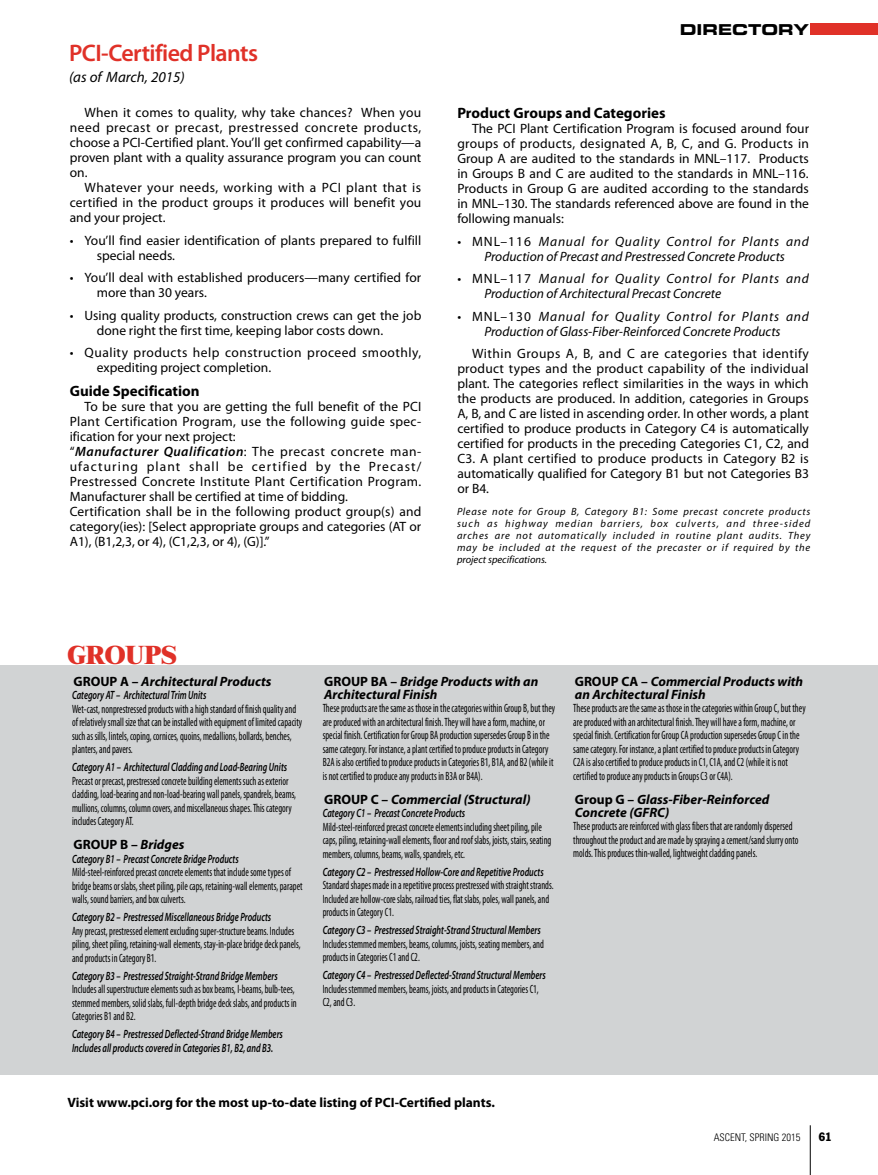
<style>
.page{position:relative;width:878px;height:1175px;background:#fff}
.page>*{position:absolute;margin:0;border:0;box-sizing:border-box;transform-origin:0 0}
.t1{font:800 25.5px "Times LT Std";color:#e03128}
.t2{font:600 24px "Myriad Pro";letter-spacing:-.025em;color:#e03128}
.t3{font:700 15px "Myriad Pro";color:#000}
.t4{font:italic 15px "Myriad Pro";color:#000}
.t5{font:15px "Eurostile LT Std Bold Ex 2";color:#000}
.t6{font:13.5px/15px "Myriad Pro";letter-spacing:.005em;color:#000;text-align:justify}
.t7{font:italic 13.5px/15px "Myriad Pro";color:#000;text-align:center}
.t8{font:italic 700 13.5px/13.2px "Myriad Pro";color:#000}
.t9{font:700 13.5px "Myriad Pro";color:#000}
.t10{font:13.5px/15px "Myriad Pro";letter-spacing:.035em;color:#000}
.t11{font:condensed 12px/13.5px "Myriad Pro";color:#000;scale:.8 1}
.t12{font:italic 600 12px/13.5px "Myriad Pro";color:#000;scale:.7 1}
.t13{font:condensed 12px "Franklin Gothic Std";color:#000}
.t14{font:italic 10.5px/12px "Myriad Pro";letter-spacing:.055em;color:#000;text-align:justify}
.t15{font:300 condensed 10.5px "Univers LT Std";color:#000}
.s1{font-weight:600;font-style:italic}
.s2{font-style:normal}
.s3{font-style:italic}
</style>
<div class="page">
<hr style="left:810px;top:1125px;width:1px;height:49px;background:#000">
<div style="left:810px;top:23px;width:68px;height:11px;background:#e03128"></div>
<div style="left:0;top:664px;width:878px;height:410px;background:#d1d3d4"></div>
<h2 class="t2" style="left:69px;top:37px;width:190px">PCI-Certified Plants</h2>
<p class="t4" style="left:69px;top:67px;width:117px">(as of March, 2015)</p>
<p class="t6" style="left:70px;top:105px;width:353px;text-indent:15px">When it comes to quality, why take chances? When you need precast or precast, prestressed concrete products, choose a PCI-Certified plant. You’ll get confirmed capability—a proven plant with a quality assurance program you can count on.</p>
<p class="t6" style="left:70px;top:180px;width:353px;text-indent:15px">Whatever your needs, working with a PCI plant that is certified in the product groups it produces will benefit you and your project.</p>
<p class="t6" style="left:97px;top:232px;width:326px;text-indent:-27px">• You’ll find easier identification of plants prepared to fulfill special needs.</p>
<p class="t6" style="left:97px;top:270px;width:326px;text-indent:-27px">• You’ll deal with established producers—many certified for more than 30 years.</p>
<p class="t6" style="left:97px;top:307px;width:326px;text-indent:-27px">• Using quality products, construction crews can get the job done right the first time, keeping labor costs down.</p>
<p class="t10" style="left:97px;top:345px;width:326px;text-indent:-27px">• Quality products help construction proceed smoothly, expediting project completion.</p>
<p class="t3" style="left:70px;top:381px;width:131px">Guide Specification</p>
<p class="t6" style="left:70px;top:399px;width:353px;text-align:left;text-indent:15px">To be sure that you are getting the full benefit of the PCI Plant Certification Program, use the following guide spec&shy;ification for your next project:<br>“<span class="s1">Manufacturer Qualification</span>: The precast concrete man-- ufacturing plant shall be certified by the Precast/ Prestressed Concrete Institute Plant Certification Program.<br>Manufacturer shall be certified at time of bidding.<br>Certification shall be in the following product group(s) and category(ies): [Select appropriate groups and categories (AT or A1), (B1,2,3, or 4), (C1,2,3, or 4), (G)].”</p>
<h1 class="t1" style="left:68px;top:639px;width:111px">GROUPS</h1>
<p class="t5" style="left:679px;top:19px;width:131px">DIRECTORY</p>
<p class="t3" style="left:457px;top:103px;width:210px">Product Groups and Categories</p>
<p class="t6" style="left:457px;top:121px;width:353px;text-indent:15px">The PCI Plant Certification Program is focused around four groups of products, designated A, B, C, and G. Products in Group A are audited to the standards in MNL–117. Products in Groups B and C are audited to the standards in MNL–116.<br>Products in Group G are audited according to the standards in MNL–130. The standards referenced above are found in the following manuals:</p>
<p class="t7" style="left:457px;top:234px;width:353px"><span class="s2">• MNL–116</span> Manual for Quality Control for Plants and<br>Production of Precast and Prestressed Concrete Products</p>
<p class="t7" style="left:484px;top:271px;width:326px;text-align:left;text-indent:-27px"><span class="s2">• MNL–117</span> Manual for Quality Control for Plants and<br>Production of Architectural Precast Concrete</p>
<p class="t7" style="left:457px;top:309px;width:353px"><span class="s2">• MNL–130</span> Manual for Quality Control for Plants and<br>Production of Glass-Fiber-Reinforced Concrete Products</p>
<p class="t6" style="left:457px;top:346px;width:353px;text-indent:15px">Within Groups A, B, and C are categories that identify product types and the product capability of the individual plant. The categories reflect similarities in the ways in which the products are produced. In addition, categories in Groups A, B, and C are listed in ascending order. In other words, a plant certified to produce products in Category C4 is automatically certified for products in the preceding Categories C1, C2, and C3. A plant certified to produce products in Category B2 is automatically qualified for Category B1 but not Categories B3 or B4.</p>
<p class="t14" style="left:457px;top:505px;width:355px">Please note for Group B, Category B1: Some precast concrete products such as highway median barriers, box culverts, and three-sided arches are not automatically included in routine plant audits. They may be included at the request of the precaster or if required by the project specifications.</p>
<p class="t8" style="left:74px;top:674px;width:199px"><span class="s2">GROUP A –</span> Architectural Products</p>
<p class="t12" style="left:72px;top:688px;width:193px">Category AT – Architectural Trim Units</p>
<p class="t11" style="left:72px;top:702px;width:289px">Wet-cast, nonprestressed products with a high standard of finish quality and of relatively small size that can be installed with equipment of limited capacity such as sills, lintels, coping, cornices, quoins, medallions, bollards, benches, planters, and pavers.</p>
<p class="t12" style="left:72px;top:760px;width:309px">Category A1 – Architectural Cladding and Load-Bearing Units</p>
<p class="t11" style="left:72px;top:774px;width:282px">Precast or precast, prestressed concrete building elements such as exterior cladding, load-bearing and non-load-bearing wall panels, spandrels, beams, mullions, columns, column covers, and miscellaneous shapes. This category includes Category AT.</p>
<p class="t9" style="left:74px;top:835px;width:112px">GROUP B – <span class="s3">Bridges</span></p>
<p class="t12" style="left:72px;top:851px;width:240px">Category B1 – Precast Concrete Bridge Products</p>
<p class="t11" style="left:72px;top:865px;width:290px">Mild-steel-reinforced precast concrete elements that include some types of bridge beams or slabs, sheet piling, pile caps, retaining-wall elements, parapet walls, sound barriers, and box culverts.</p>
<p class="t12" style="left:72px;top:910px;width:286px">Category B2 – Prestressed Miscellaneous Bridge Products</p>
<p class="t11" style="left:72px;top:923px;width:287px">Any precast, prestressed element excluding super-structure beams. Includes piling, sheet piling, retaining-wall elements, stay-in-place bridge deck panels, and products in Category B1.</p>
<p class="t12" style="left:72px;top:968px;width:295px">Category B3 – Prestressed Straight-Strand Bridge Members</p>
<p class="t11" style="left:72px;top:982px;width:282px">Includes all superstructure elements such as box beams, I-beams, bulb-tees, stemmed members, solid slabs, full-depth bridge deck slabs, and products in<br>Categories B1 and B2.</p>
<p class="t12" style="left:72px;top:1027px;width:303px">Category B4 – Prestressed Deflected-Strand Bridge Members<br>Includes all products covered in Categories B1, B2, and B3.</p>
<p class="t8" style="left:324px;top:674px;width:216px"><span class="s2">GROUP BA –</span> Bridge Products with an<br>Architectural Finish</p>
<p class="t11" style="left:322px;top:701px;width:292px">These products are the same as those in the categories within Group B, but they are produced with an architectural finish. They will have a form, machine, or special finish. Certification for Group BA production supersedes Group B in the same category. For instance, a plant certified to produce products in Category B2A is also certified to produce products in Categories B1, B1A, and B2 (while it is not certified to produce any products in B3A or B4A).</p>
<p class="t8" style="left:324px;top:792px;width:208px"><span class="s2">GROUP C –</span> Commercial (Structural)</p>
<p class="t12" style="left:322px;top:806px;width:205px">Category C1 – Precast Concrete Products</p>
<p class="t11" style="left:322px;top:819px;width:287px">Mild-steel-reinforced precast concrete elements including sheet piling, pile caps, piling, retaining-wall elements, floor and roof slabs, joists, stairs, seating members, columns, beams, walls, spandrels, etc.</p>
<p class="t12" style="left:322px;top:864px;width:317px">Category C2 – Prestressed Hollow-Core and Repetitive Products</p>
<p class="t11" style="left:322px;top:878px;width:290px">Standard shapes made in a repetitive process prestressed with straight strands.<br>Included are hollow-core slabs, railroad ties, flat slabs, poles, wall panels, and products in Category C1.</p>
<p class="t12" style="left:322px;top:923px;width:313px">Category C3 – Prestressed Straight-Strand Structural Members</p>
<p class="t11" style="left:322px;top:936px;width:278px">Includes stemmed members, beams, columns, joists, seating members, and products in Categories C1 and C2.</p>
<p class="t12" style="left:322px;top:968px;width:320px">Category C4 – Prestressed Deflected-Strand Structural Members</p>
<p class="t11" style="left:322px;top:981px;width:272px">Includes stemmed members, beams, joists, and products in Categories C1,<br>C2, and C3.</p>
<p class="t9" style="left:68px;top:1094px;width:429px">Visit www.pci.org for the most up-to-date listing of PCI-Certified plants.</p>
<p class="t8" style="left:574px;top:674px;width:230px"><span class="s2">GROUP CA –</span> Commercial Products with an Architectural Finish</p>
<p class="t11" style="left:573px;top:701px;width:292px">These products are the same as those in the categories within Group C, but they are produced with an architectural finish. They will have a form, machine, or special finish. Certification for Group CA production supersedes Group C in the same category. For instance, a plant certified to produce products in Category C2A is also certified to produce products in C1, C1A, and C2 (while it is not certified to produce any products in Groups C3 or C4A).</p>
<p class="t8" style="left:574px;top:792px;width:196px"><span class="s2">Group G –</span> Glass-Fiber-Reinforced<br>Concrete (GFRC)</p>
<p class="t11" style="left:573px;top:819px;width:283px">These products are reinforced with glass fibers that are randomly dispersed throughout the product and are made by spraying a cement/sand slurry onto molds. This produces thin-walled, lightweight cladding panels.</p>
<p class="t15" style="left:713px;top:1130px;width:88px">ASCENT, SPRING 2015</p>
<p class="t13" style="left:818px;top:1128px;width:14px">61</p>
</div>
